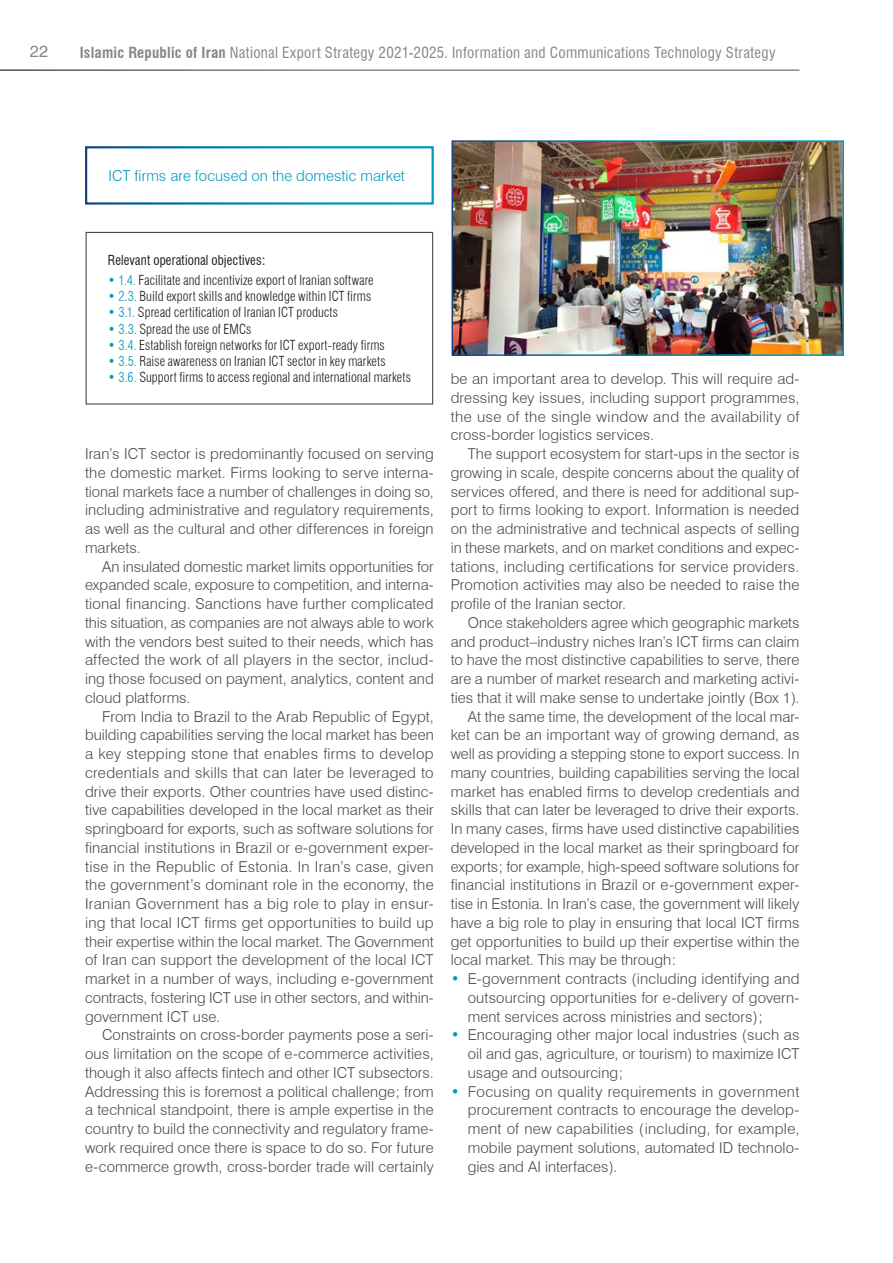
<style>
.page{position:relative;width:893px;height:1263px;background:#fff}
.page>*{position:absolute;margin:0;border:0;box-sizing:border-box;transform-origin:0 0}
.t1{font:16.5px "Swiss 721 BT";color:#878787}
.Body_text_2Col{font:300 15px/18.8px "Swiss 721 BT";letter-spacing:.005em;color:#4a4a49;text-align:justify}
.sin_sangrado{font:300 15px/18.8px "Swiss 721 BT";letter-spacing:.005em;color:#4a4a49;text-align:justify}
.t2{font:condensed 15px "Swiss 721 BT";letter-spacing:.02em;color:#878787}
.recuadro_color{font:300 15px "Swiss 721 BT";letter-spacing:.005em;color:#0099bc}
.t3{font:300 condensed 13.5px "Swiss 721 BT";letter-spacing:.005em;color:#1d1d1b}
.Categories_left{font:condensed 13.5px "Swiss 721 BT";letter-spacing:.01em;color:#1d1d1b;scale:.95 1}
.s1{font-weight:700}
.s2{color:#0099bc}
</style>
<div class="page">
<div style="left:86px;top:232px;width:347px;height:173px;border:1px solid #4a4a49"></div>
<img style="left:454px;top:143px;width:387px;height:210px">
<p class="t1" style="left:30px;top:41px;width:20px">22</p>
<p class="t2" style="left:80px;top:43px;width:697px"><span class="s1">Islamic Republic of Iran</span> National Export Strategy 2021-2025. Information and Communications Technology Strategy</p>
<p class="recuadro_color" style="left:109px;top:167px;width:298px">ICT firms are focused on the domestic market</p>
<p class="Categories_left" style="left:108px;top:251px;width:167px">Relevant operational objectives:</p>
<p class="t3" style="left:108px;top:272px;width:267px"><span class="s2">• 1.4.</span> Facilitate and incentivize export of Iranian software</p>
<p class="t3" style="left:108px;top:288px;width:265px"><span class="s2">• 2.3.</span> Build export skills and knowledge within ICT firms</p>
<p class="t3" style="left:108px;top:304px;width:232px"><span class="s2">• 3.1.</span> Spread certification of Iranian ICT products</p>
<p class="t3" style="left:108px;top:321px;width:145px"><span class="s2">• 3.3.</span> Spread the use of EMCs</p>
<p class="t3" style="left:108px;top:337px;width:278px"><span class="s2">• 3.4.</span> Establish foreign networks for ICT export-ready firms</p>
<p class="t3" style="left:108px;top:353px;width:279px"><span class="s2">• 3.5.</span> Raise awareness on Iranian ICT sector in key markets</p>
<p class="t3" style="left:108px;top:369px;width:304px"><span class="s2">• 3.6.</span> Support firms to access regional and international markets</p>
<p class="sin_sangrado" style="left:85px;top:444px;width:350px">Iran’s ICT sector is predominantly focused on serving the domestic market. Firms looking to serve interna&shy;tional markets face a number of challenges in doing so, including administrative and regulatory requirements, as well as the cultural and other differences in foreign markets.</p>
<p class="Body_text_2Col" style="left:85px;top:557px;width:350px;text-indent:17px">An insulated domestic market limits opportunities for expanded scale, exposure to competition, and interna&shy;tional financing. Sanctions have further complicated this situation, as companies are not always able to work with the vendors best suited to their needs, which has affected the work of all players in the sector, includ&shy;ing those focused on payment, analytics, content and cloud platforms.</p>
<p class="Body_text_2Col" style="left:85px;top:707px;width:350px;text-indent:17px">From India to Brazil to the Arab Republic of Egypt, building capabilities serving the local market has been a key stepping stone that enables firms to develop credentials and skills that can later be leveraged to drive their exports. Other countries have used distinc&shy;tive capabilities developed in the local market as their springboard for exports, such as software solutions for financial institutions in Brazil or e-government exper&shy;tise in the Republic of Estonia. In Iran’s case, given the government’s dominant role in the economy, the Iranian Government has a big role to play in ensur&shy;ing that local ICT firms get opportunities to build up their expertise within the local market. The Government of Iran can support the development of the local ICT market in a number of ways, including e-government contracts, fostering ICT use in other sectors, and within&shy;government ICT use.</p>
<p class="Body_text_2Col" style="left:85px;top:1025px;width:350px;text-indent:17px">Constraints on cross-border payments pose a seri&shy;ous limitation on the scope of e-commerce activities, though it also affects fintech and other ICT subsectors.<br>Addressing this is foremost a political challenge; from a technical standpoint, there is ample expertise in the country to build the connectivity and regulatory frame&shy;work required once there is space to do so. For future e-commerce growth, cross-border trade will certainly</p>
<p class="Body_text_2Col" style="left:451px;top:369px;width:350px">be an important area to develop. This will require ad&shy;dressing key issues, including support programmes, the use of the single window and the availability of cross-border logistics services.</p>
<p class="Body_text_2Col" style="left:451px;top:444px;width:350px;text-indent:17px">The support ecosystem for start-ups in the sector is growing in scale, despite concerns about the quality of services offered, and there is need for additional sup&shy;port to firms looking to export. Information is needed on the administrative and technical aspects of selling in these markets, and on market conditions and expec&shy;tations, including certifications for service providers.<br>Promotion activities may also be needed to raise the profile of the Iranian sector.</p>
<p class="Body_text_2Col" style="left:451px;top:613px;width:350px;text-indent:17px">Once stakeholders agree which geographic markets and product–industry niches Iran’s ICT firms can claim to have the most distinctive capabilities to serve, there are a number of market research and marketing activi&shy;ties that it will make sense to undertake jointly (Box 1).</p>
<p class="Body_text_2Col" style="left:451px;top:707px;width:350px;text-indent:17px">At the same time, the development of the local mar&shy;ket can be an important way of growing demand, as well as providing a stepping stone to export success. In many countries, building capabilities serving the local market has enabled firms to develop credentials and skills that can later be leveraged to drive their exports.<br>In many cases, firms have used distinctive capabilities developed in the local market as their springboard for exports; for example, high-speed software solutions for financial institutions in Brazil or e-government exper&shy;tise in Estonia. In Iran’s case, the government will likely have a big role to play in ensuring that local ICT firms get opportunities to build up their expertise within the local market. This may be through:</p>
<p class="Body_text_2Col" style="left:468px;top:969px;width:333px;text-indent:-17px"><span class="s2">•</span> E-government contracts (including identifying and outsourcing opportunities for e-delivery of govern&shy;ment services across ministries and sectors);</p>
<p class="Body_text_2Col" style="left:468px;top:1025px;width:333px;text-indent:-17px"><span class="s2">•</span> Encouraging other major local industries (such as oil and gas, agriculture, or tourism) to maximize ICT usage and outsourcing;</p>
<p class="Body_text_2Col" style="left:468px;top:1082px;width:333px;text-indent:-17px"><span class="s2">•</span> Focusing on quality requirements in government procurement contracts to encourage the develop&shy;ment of new capabilities (including, for example, mobile payment solutions, automated ID technolo&shy;gies and AI interfaces).</p>
</div>
